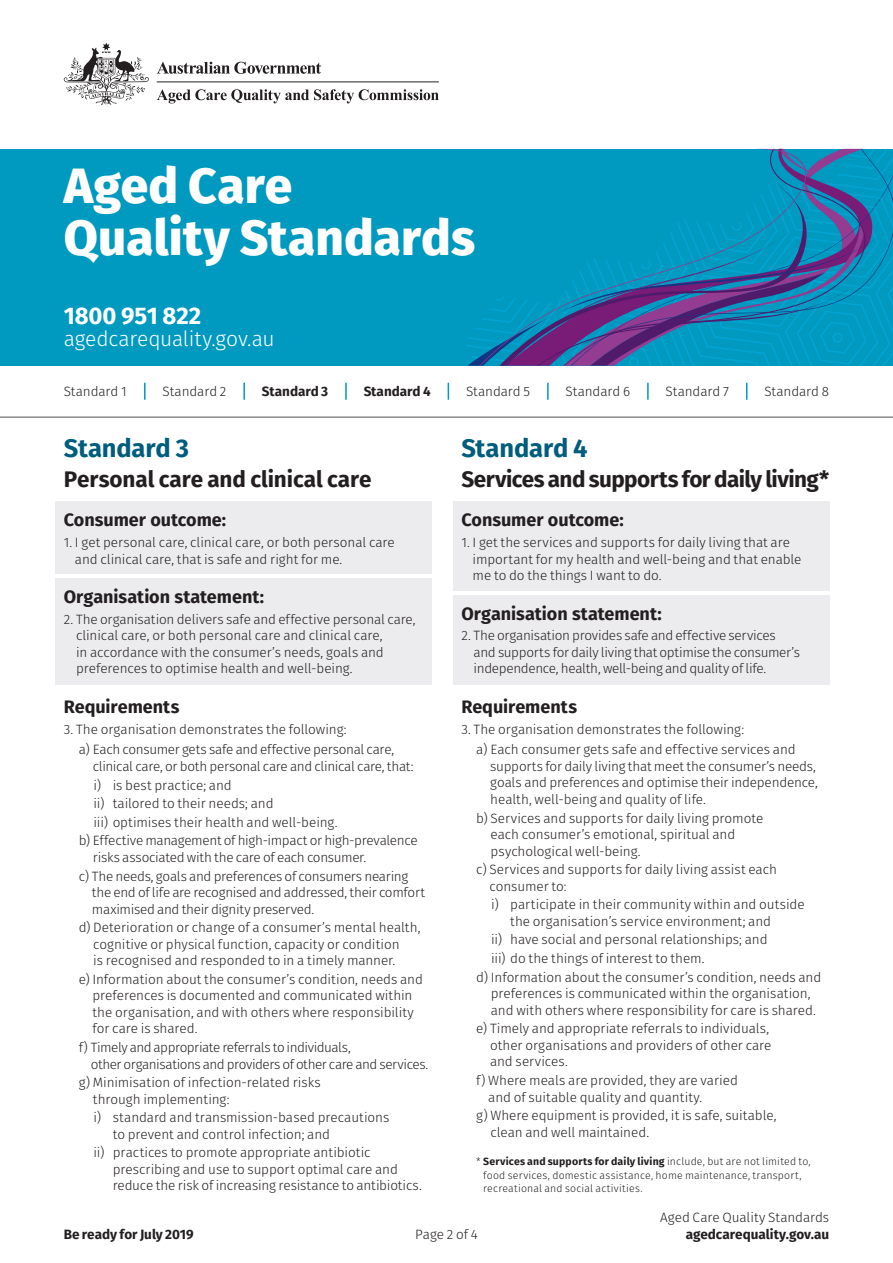
<style>
.page{position:relative;width:893px;height:1263px;background:#fff}
.page>*{position:absolute;margin:0;border:0;box-sizing:border-box;transform-origin:0 0}
.Main_header{font:800 49.5px/52.5px "Fira Sans";color:#fff}
.t1{font:700 25.5px "Fira Sans";letter-spacing:-.005em;color:#005d7d}
.t2{font:700 24px "Fira Sans";letter-spacing:-.005em;color:#fff}
.t3{font:700 22.5px "Fira Sans";letter-spacing:-.01em;color:#231f20}
.t4{font:300 21px "Fira Sans";letter-spacing:-.005em;color:#fff}
.H3{font:700 18px "Fira Sans";color:#231f20}
.bullets_with_letters{font:300 13.5px/16.5px "Fira Sans";letter-spacing:-.005em;color:#231f20}
.Body_text{font:300 13.5px/16.5px "Fira Sans";letter-spacing:-.005em;color:#231f20}
.bullets_with_numeral{font:300 13.5px/16.5px "Fira Sans";letter-spacing:-.005em;color:#231f20}
.Body_text-2{font:300 13.5px/16.5px "Fira Sans";letter-spacing:-.025em;color:#231f20}
.bullets_with_letters-2{font:300 13.5px/16.5px "Fira Sans";letter-spacing:-.035em;color:#231f20}
.Body_text-3{font:700 13.5px "Fira Sans";color:#231f20}
.Astrix_text{font:300 10.5px/13.5px "Fira Sans";letter-spacing:.02em;color:#231f20}
.s1{font-weight:700}
</style>
<div class="page">
<div style="left:55px;top:502px;width:377px;height:72px;background:#ececee"></div>
<div style="left:453px;top:502px;width:376px;height:89px;background:#ececee"></div>
<div style="left:55px;top:578px;width:377px;height:107px;background:#ececee"></div>
<div style="left:453px;top:595px;width:376px;height:90px;background:#ececee"></div>
<div style="left:0;top:149px;width:893px;height:217px;background:#0099bf"></div>
<svg style="left:157px;top:89px;width:282px;height:14px"></svg>
<svg style="left:157px;top:62px;width:164px;height:12px"></svg>
<svg style="left:64px;top:43px;width:85px;height:62px"></svg>
<hr style="left:157px;top:81px;width:282px;height:1px;background:#231f20">
<svg style="left:466px;top:149px;width:427px;height:217px"></svg>
<svg style="left:144px;top:383px;width:2px;height:17px"></svg>
<svg style="left:345px;top:383px;width:2px;height:17px"></svg>
<svg style="left:547px;top:383px;width:2px;height:17px"></svg>
<svg style="left:243px;top:383px;width:2px;height:17px"></svg>
<svg style="left:448px;top:383px;width:1px;height:17px"></svg>
<svg style="left:647px;top:383px;width:2px;height:17px"></svg>
<svg style="left:746px;top:383px;width:1px;height:17px"></svg>
<hr style="left:0;top:417px;width:893px;height:1px;background:#4b4c4d">
<p class="Main_header" style="left:64px;top:155px;width:413px">Aged Care<br>Quality Standards</p>
<p class="t2" style="left:64px;top:296px;width:139px">1800 951 822</p>
<p class="t4" style="left:64px;top:324px;width:212px">agedcarequality.gov.au</p>
<p class="Body_text" style="left:64px;top:383px;width:65px">Standard 1</p>
<p class="Body_text" style="left:163px;top:383px;width:65px">Standard 2</p>
<p class="Body_text-3" style="left:262px;top:380px;width:68px">Standard 3</p>
<p class="Body_text-3" style="left:364px;top:380px;width:68px">Standard 4</p>
<p class="Body_text" style="left:466px;top:383px;width:66px">Standard 5</p>
<p class="Body_text" style="left:566px;top:383px;width:66px">Standard 6</p>
<p class="Body_text" style="left:666px;top:383px;width:65px">Standard 7</p>
<p class="Body_text" style="left:764px;top:383px;width:66px">Standard 8</p>
<h1 class="t1" style="left:64px;top:427px;width:127px">Standard 3</h1>
<h2 class="t3" style="left:64px;top:460px;width:309px">Personal care and clinical care</h2>
<h2 class="H3" style="left:64px;top:505px;width:164px">Consumer outcome:</h2>
<p class="Body_text" style="left:75px;top:534px;width:321px;text-indent:-11px">1. I get personal care, clinical care, or both personal care and clinical care, that is safe and right for me.</p>
<h2 class="H3" style="left:64px;top:582px;width:202px">Organisation statement:</h2>
<p class="Body_text" style="left:76px;top:611px;width:341px;text-indent:-12px">2. The organisation delivers safe and effective personal care, clinical care, or both personal care and clinical care,<br>in accordance with the consumer’s needs, goals and preferences to optimise health and well-being.</p>
<h2 class="H3" style="left:64px;top:691px;width:117px">Requirements</h2>
<p class="Body_text" style="left:64px;top:721px;width:284px">3. The organisation demonstrates the following:</p>
<p class="bullets_with_letters" style="left:93px;top:741px;width:322px;text-indent:-14px">a) Each consumer gets safe and effective personal care, clinical care, or both personal care and clinical care, that:</p>
<p class="bullets_with_numeral" style="left:94px;top:776px;width:140px">i) is best practice; and</p>
<p class="bullets_with_numeral" style="left:94px;top:795px;width:181px">ii) tailored to their needs; and</p>
<p class="bullets_with_numeral" style="left:94px;top:814px;width:245px">iii) optimises their health and well-being.</p>
<p class="bullets_with_letters" style="left:93px;top:832px;width:326px;text-indent:-14px">b) Effective management of high-impact or high-prevalence risks associated with the care of each consumer.</p>
<p class="bullets_with_letters" style="left:92px;top:867px;width:335px;text-indent:-13px">c) The needs, goals and preferences of consumers nearing the end of life are recognised and addressed, their comfort maximised and their dignity preserved.</p>
<p class="bullets_with_letters" style="left:93px;top:919px;width:329px;text-indent:-15px">d) Deterioration or change of a consumer’s mental health, cognitive or physical function, capacity or condition<br>is recognised and responded to in a timely manner.</p>
<p class="bullets_with_letters" style="left:92px;top:971px;width:332px;text-indent:-14px">e) Information about the consumer’s condition, needs and preferences is documented and communicated within the organisation, and with others where responsibility for care is shared.</p>
<p class="bullets_with_letters-2" style="left:91px;top:1039px;width:339px;text-indent:-12px">f) Timely and appropriate referrals to individuals,<br>other organisations and providers of other care and services.</p>
<p class="bullets_with_letters" style="left:93px;top:1074px;width:229px;text-indent:-14px">g) Minimisation of infection-related risks through implementing:</p>
<p class="bullets_with_numeral" style="left:113px;top:1109px;width:278px;text-indent:-19px">i) standard and transmission-based precautions to prevent and control infection; and</p>
<p class="bullets_with_numeral" style="left:113px;top:1144px;width:311px;text-indent:-19px">ii) practices to promote appropriate antibiotic prescribing and use to support optimal care and reduce the risk of increasing resistance to antibiotics.</p>
<h1 class="t1" style="left:461px;top:427px;width:128px">Standard 4</h1>
<h2 class="t3" style="left:461px;top:460px;width:369px">Services and supports for daily living*</h2>
<h2 class="H3" style="left:461px;top:505px;width:164px">Consumer outcome:</h2>
<p class="Body_text" style="left:473px;top:534px;width:330px;text-indent:-11px">1. I get the services and supports for daily living that are important for my health and well-being and that enable me to do the things I want to do.</p>
<h2 class="H3" style="left:461px;top:598px;width:202px">Organisation statement:</h2>
<p class="Body_text-2" style="left:474px;top:627px;width:328px;text-indent:-12px">2. The organisation provides safe and effective services and supports for daily living that optimise the consumer’s independence, health, well-being and quality of life.</p>
<h2 class="H3" style="left:461px;top:691px;width:117px">Requirements</h2>
<p class="Body_text" style="left:461px;top:721px;width:284px">3. The organisation demonstrates the following:</p>
<p class="bullets_with_letters" style="left:490px;top:741px;width:329px;text-indent:-14px">a) Each consumer gets safe and effective services and supports for daily living that meet the consumer’s needs, goals and preferences and optimise their independence, health, well-being and quality of life.</p>
<p class="bullets_with_letters" style="left:491px;top:809px;width:274px;text-indent:-14px">b) Services and supports for daily living promote each consumer’s emotional, spiritual and psychological well-being.</p>
<p class="bullets_with_letters" style="left:489px;top:861px;width:289px;text-indent:-13px">c) Services and supports for daily living assist each consumer to:</p>
<p class="bullets_with_numeral" style="left:510px;top:896px;width:296px;text-indent:-19px">i) participate in their community within and outside the organisation’s service environment; and</p>
<p class="bullets_with_numeral" style="left:491px;top:931px;width:278px">ii) have social and personal relationships; and</p>
<p class="bullets_with_numeral" style="left:491px;top:950px;width:215px">iii) do the things of interest to them.</p>
<p class="bullets_with_letters" style="left:491px;top:969px;width:332px;text-indent:-15px">d) Information about the consumer’s condition, needs and preferences is communicated within the organisation, and with others where responsibility for care is shared.</p>
<p class="bullets_with_letters" style="left:490px;top:1020px;width:283px;text-indent:-14px">e) Timely and appropriate referrals to individuals, other organisations and providers of other care and services.</p>
<p class="bullets_with_letters" style="left:488px;top:1072px;width:251px;text-indent:-12px">f) Where meals are provided, they are varied and of suitable quality and quantity.</p>
<p class="bullets_with_letters" style="left:490px;top:1107px;width:287px;text-indent:-14px">g) Where equipment is provided, it is safe, suitable, clean and well maintained.</p>
<p class="Astrix_text" style="left:483px;top:1154px;width:329px;text-indent:-7px">* <span class="s1">Services and supports for daily living</span> include, but are not limited to, food services, domestic assistance, home maintenance, transport, recreational and social activities.</p>
<p class="Body_text" style="left:660px;top:1209px;width:170px">Aged Care Quality Standards</p>
<p class="Body_text-3" style="left:64px;top:1222px;width:131px">Be ready for July 2019</p>
<p class="Body_text-3" style="left:686px;top:1222px;width:145px">agedcarequality.gov.au</p>
<p class="Body_text" style="left:415px;top:1225px;width:64px">Page 2 of 4</p>
</div>
